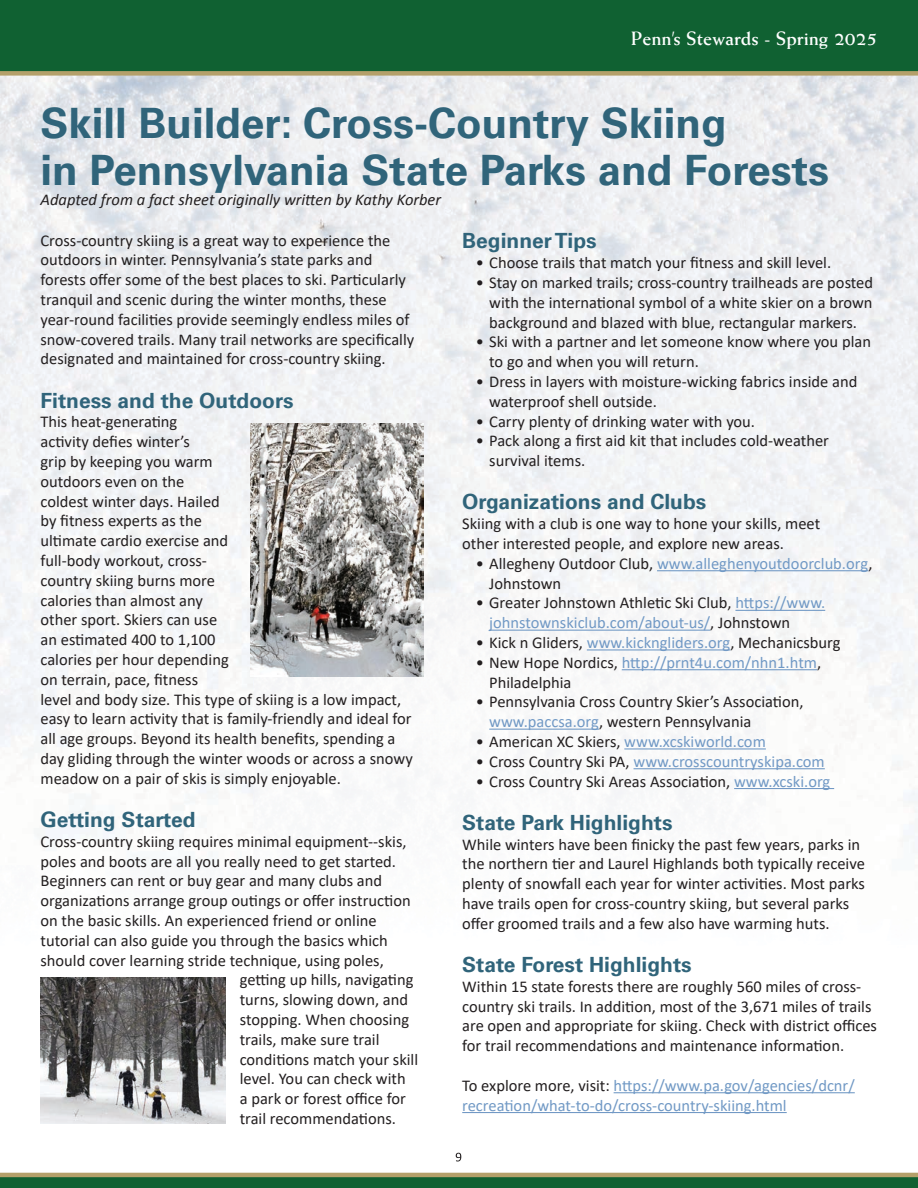
<style>
.page{position:relative;width:918px;height:1188px;background:#fff}
.page>*{position:absolute;margin:0;border:0;box-sizing:border-box;transform-origin:0 0}
.t1{font:700 42px/46.5px "Univers LT Std";color:#30647a}
.t2{font:700 21px "Univers LT Std";color:#30647a}
.t3{font:700 19.5px "Weiss Std";color:#fff}
.t4{font:16.5px/19.8px "Calibri";color:#231f20}
.t5{font:16.5px/19.8px "Calibri";color:#7199c5}
.t6{font:italic 16.5px "Calibri";color:#231f20}
.s1{color:#7199c5}
.s2{color:#231f20}
</style>
<div class="page">
<img style="left:0;top:76px;width:918px;height:1097px">
<svg style="left:456px;top:1153px;width:5px;height:8px"></svg>
<div style="left:0;top:0;width:918px;height:73px;background:#106132"></div>
<div style="left:0;top:71px;width:918px;height:5px;background:#b4a06a"></div>
<div style="left:0;top:1175px;width:918px;height:13px;background:#106132"></div>
<hr style="left:0;top:1173px;width:918px;height:4px;background:#b4a06a">
<hr style="left:657px;top:570px;width:211px;height:1px;background:#7199c5">
<hr style="left:735px;top:610px;width:90px;height:1px;background:#7199c5">
<hr style="left:489px;top:630px;width:221px;height:1px;background:#7199c5">
<hr style="left:587px;top:649px;width:143px;height:1px;background:#7199c5">
<hr style="left:622px;top:669px;width:195px;height:1px;background:#7199c5">
<hr style="left:489px;top:729px;width:110px;height:1px;background:#7199c5">
<hr style="left:624px;top:748px;width:142px;height:1px;background:#7199c5">
<hr style="left:634px;top:768px;width:191px;height:1px;background:#7199c5">
<hr style="left:734px;top:788px;width:100px;height:1px;background:#7199c5">
<hr style="left:614px;top:1092px;width:241px;height:1px;background:#7199c5">
<hr style="left:462px;top:1112px;width:325px;height:1px;background:#7199c5">
<img style="left:40px;top:978px;width:186px;height:146px">
<img style="left:251px;top:423px;width:172px;height:253px">
<p class="t3" style="left:631px;top:27px;width:248px">Penn’s Stewards - Spring 2025</p>
<h1 class="t1" style="left:40px;top:101px;width:790px">Skill Builder: Cross-Country Skiing<br>in Pennsylvania State Parks and Forests</h1>
<p class="t6" style="left:40px;top:188px;width:402px">Adapted from a fact sheet originally written by Kathy Korber</p>
<p class="t4" style="left:40px;top:230px;width:375px">Cross-country skiing is a great way to experience the outdoors in winter. Pennsylvania’s state parks and forests offer some of the best places to ski. Particularly tranquil and scenic during the winter months, these year-round facilities provide seemingly endless miles of snow-covered trails. Many trail networks are specifically designated and maintained for cross-country skiing.</p>
<p class="t2" style="left:40px;top:388px;width:255px">Fitness and the Outdoors</p>
<p class="t4" style="left:40px;top:412px;width:374px">This heat-generating<br>activity defies winter’s<br>grip by keeping you warm<br>outdoors even on the<br>coldest winter days. Hailed<br>by fitness experts as the<br>ultimate cardio exercise and<br>full-body workout, cross-<br>country skiing burns more<br>calories than almost any<br>other sport. Skiers can use<br>an estimated 400 to 1,100<br>calories per hour depending<br>on terrain, pace, fitness<br>level and body size. This type of skiing is a low impact, easy to learn activity that is family-friendly and ideal for all age groups. Beyond its health benefits, spending a day gliding through the winter woods or across a snowy meadow on a pair of skis is simply enjoyable.</p>
<p class="t2" style="left:40px;top:807px;width:157px">Getting Started</p>
<p class="t4" style="left:40px;top:831px;width:368px">Cross-country skiing requires minimal equipment--skis,</p>
<p class="t4" style="left:40px;top:851px;width:357px">poles and boots are all you really need to get started.</p>
<p class="t4" style="left:40px;top:871px;width:343px">Beginners can rent or buy gear and many clubs and</p>
<p class="t4" style="left:40px;top:890px;width:372px">organizations arrange group outings or offer instruction</p>
<p class="t4" style="left:40px;top:910px;width:338px">on the basic skills. An experienced friend or online</p>
<p class="t4" style="left:40px;top:930px;width:349px">tutorial can also guide you through the basics which</p>
<p class="t4" style="left:40px;top:950px;width:345px">should cover learning stride technique, using poles,</p>
<p class="t4" style="left:240px;top:970px;width:175px">getting up hills, navigating</p>
<p class="t4" style="left:240px;top:989px;width:170px">turns, slowing down, and</p>
<p class="t4" style="left:240px;top:1009px;width:171px">stopping. When choosing</p>
<p class="t4" style="left:240px;top:1029px;width:141px">trails, make sure trail</p>
<p class="t4" style="left:240px;top:1049px;width:180px">conditions match your skill</p>
<p class="t4" style="left:240px;top:1069px;width:167px">level. You can check with</p>
<p class="t4" style="left:240px;top:1088px;width:168px">a park or forest office for</p>
<p class="t4" style="left:240px;top:1108px;width:158px">trail recommendations.</p>
<p class="t2" style="left:462px;top:229px;width:136px">Beginner Tips</p>
<p class="t4" style="left:476px;top:252px;width:357px">• Choose trails that match your fitness and skill level.</p>
<p class="t4" style="left:489px;top:272px;width:385px;text-align:justify;text-indent:-13px">• Stay on marked trails; cross-country trailheads are posted with the international symbol of a white skier on a brown background and blazed with blue, rectangular markers.</p>
<p class="t4" style="left:489px;top:332px;width:383px;text-indent:-13px">• Ski with a partner and let someone know where you plan to go and when you will return.</p>
<p class="t4" style="left:489px;top:371px;width:370px;text-indent:-13px">• Dress in layers with moisture-wicking fabrics inside and waterproof shell outside.</p>
<p class="t4" style="left:476px;top:411px;width:281px">• Carry plenty of drinking water with you.</p>
<p class="t4" style="left:489px;top:431px;width:341px;text-indent:-13px">• Pack along a first aid kit that includes cold-weather survival items.</p>
<p class="t2" style="left:462px;top:490px;width:246px">Organizations and Clubs</p>
<p class="t4" style="left:462px;top:513px;width:360px">Skiing with a club is one way to hone your skills, meet other interested people, and explore new areas.</p>
<p class="t4" style="left:489px;top:553px;width:385px;text-indent:-13px">• Allegheny Outdoor Club, <span class="s1">www.alleghenyoutdoorclub.org</span>,<br>Johnstown</p>
<p class="t4" style="left:489px;top:593px;width:338px;text-indent:-13px">• Greater Johnstown Athletic Ski Club, <span class="s1">https://www. johnstownskiclub.com/about-us/</span>, Johnstown</p>
<p class="t4" style="left:476px;top:632px;width:366px">• Kick n Gliders, <span class="s1">www.kickngliders.org</span>, Mechanicsburg</p>
<p class="t4" style="left:489px;top:652px;width:333px;text-indent:-13px">• New Hope Nordics, <span class="s1">http://prnt4u.com/nhn1.htm</span>,<br>Philadelphia</p>
<p class="t4" style="left:489px;top:692px;width:316px;text-indent:-13px">• Pennsylvania Cross Country Skier’s Association, <span class="s1">www.paccsa.org</span>, western Pennsylvania</p>
<p class="t4" style="left:476px;top:731px;width:292px">• American XC Skiers, <span class="s1">www.xcskiworld.com</span></p>
<p class="t5" style="left:476px;top:751px;width:351px"><span class="s2">• Cross Country Ski PA,</span> www.crosscountryskipa.com</p>
<p class="t4" style="left:476px;top:771px;width:356px">• Cross Country Ski Areas Association, <span class="s1">www.xcski.org</span></p>
<p class="t2" style="left:462px;top:810px;width:212px">State Park Highlights</p>
<p class="t4" style="left:462px;top:834px;width:404px">While winters have been finicky the past few years, parks in the northern tier and Laurel Highlands both typically receive plenty of snowfall each year for winter activities. Most parks have trails open for cross-country skiing, but several parks offer groomed trails and a few also have warming huts.</p>
<p class="t2" style="left:462px;top:952px;width:231px">State Forest Highlights</p>
<p class="t4" style="left:462px;top:976px;width:416px">Within 15 state forests there are roughly 560 miles of cross&shy;country ski trails. In addition, most of the 3,671 miles of trails are open and appropriate for skiing. Check with district offices for trail recommendations and maintenance information.</p>
<p class="t5" style="left:462px;top:1075px;width:394px"><span class="s2">To explore more, visit:</span> https://www.pa.gov/agencies/dcnr/ recreation/what-to-do/cross-country-skiing.html</p>
</div>
